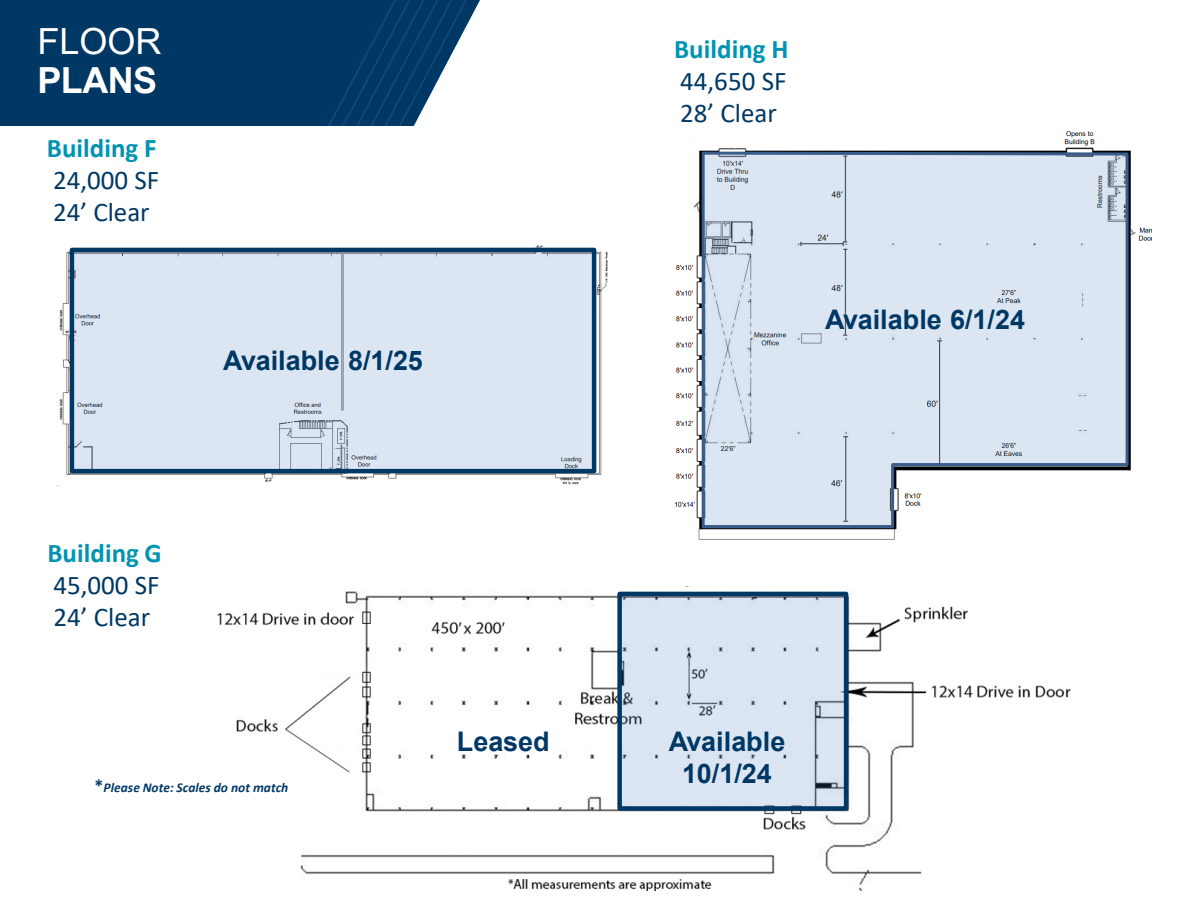
<style>
.page{position:relative;width:1188px;height:918px;background:#fff}
.page>*{position:absolute;margin:0;border:0;box-sizing:border-box;transform-origin:0 0}
.t1{font:36px "Arial";color:#fff}
.t2{font:700 36px "Arial";letter-spacing:-.015em;color:#fff}
.t3{font:700 27px "Arial";letter-spacing:-.005em;color:#003865}
.t4{font:27px "Calibri";color:#003865}
.t5{font:700 27px "Calibri";color:#0093b2}
.t6{font:italic 700 13.5px "Calibri";color:#003865}
.s1{font-style:normal;font-size:18px}
</style>
<div class="page">
<div style="left:0;top:0;width:480px;height:126px;background:#003865"></div>
<svg style="left:326px;top:0;width:142px;height:126px"></svg>
<img style="left:217px;top:591px;width:854px;height:300px">
<div style="left:620px;top:594px;width:226px;height:214px;background:#dce6f2"></div>
<div style="left:617px;top:592px;width:231px;height:219px;border:4px solid #003865"></div>
<img style="left:57px;top:245px;width:551px;height:241px">
<div style="left:72px;top:250px;width:522px;height:221px;background:#dce6f2"></div>
<div style="left:70px;top:248px;width:526px;height:225px;border:4px solid #003865"></div>
<img style="left:674px;top:131px;width:478px;height:409px">
<svg style="left:700px;top:150px;width:430px;height:380px;background:#d5dee9"></svg>
<p class="t1" style="left:38px;top:16px;width:126px">FLOOR</p>
<p class="t2" style="left:38px;top:55px;width:121px">PLANS</p>
<p class="t5" style="left:47px;top:129px;width:111px">Building F</p>
<p class="t4" style="left:53px;top:161px;width:108px">24,000 SF</p>
<p class="t4" style="left:53px;top:194px;width:98px">24’ Clear</p>
<p class="t3" style="left:223px;top:342px;width:201px">Available 8/1/25</p>
<p class="t5" style="left:674px;top:30px;width:116px">Building H</p>
<p class="t4" style="left:680px;top:62px;width:108px">44,650 SF</p>
<p class="t4" style="left:680px;top:95px;width:98px">28’ Clear</p>
<p class="t3" style="left:825px;top:300px;width:201px">Available 6/1/24</p>
<p class="t5" style="left:47px;top:534px;width:116px">Building G</p>
<p class="t4" style="left:54px;top:566px;width:108px">45,000 SF</p>
<p class="t4" style="left:54px;top:599px;width:98px">24’ Clear</p>
<p class="t6" style="left:95px;top:778px;width:195px"><span class="s1">*</span>Please Note: Scales do not match</p>
<p class="t3" style="left:457px;top:722px;width:94px">Leased</p>
<p class="t3" style="left:669px;top:722px;width:118px">Available</p>
<p class="t3" style="left:682px;top:754px;width:91px">10/1/24</p>
</div>
